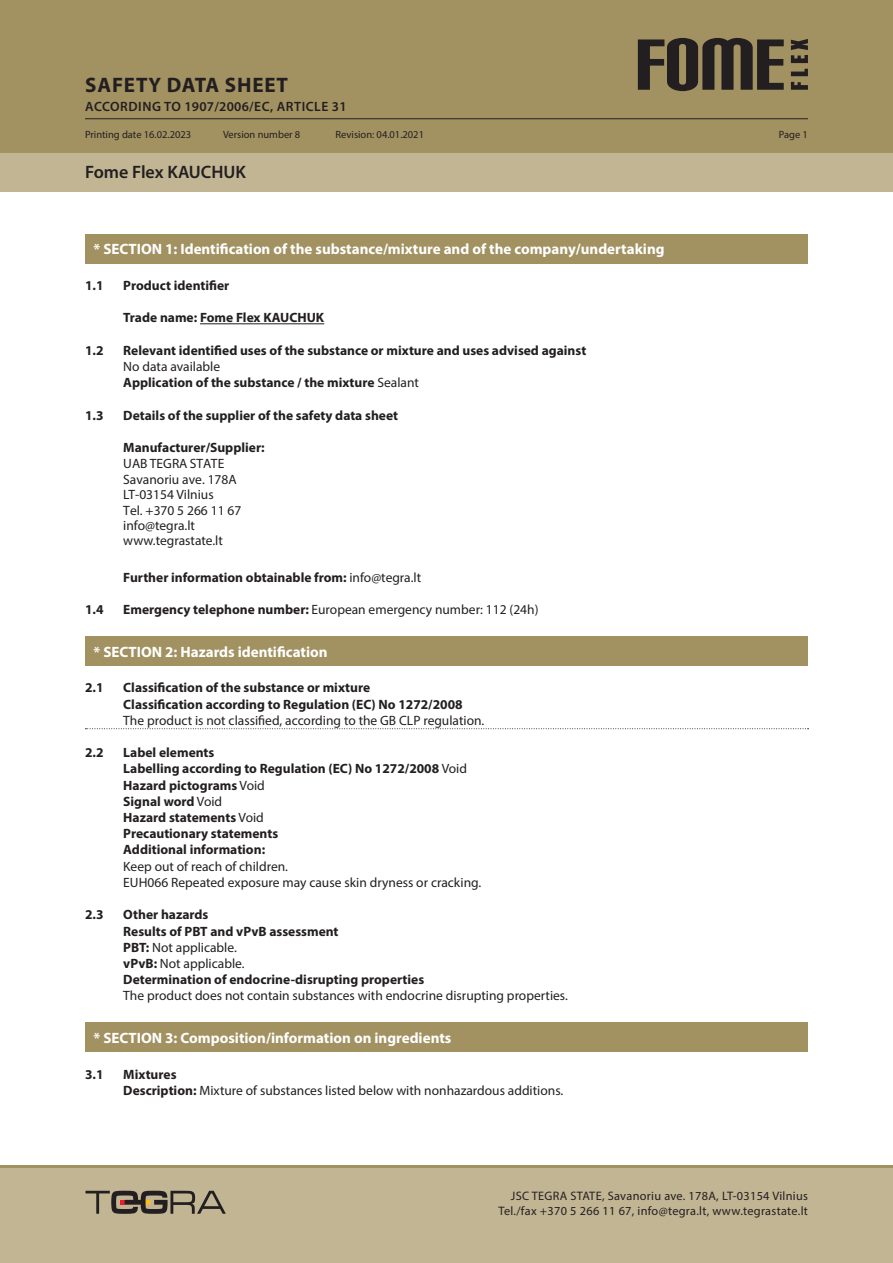
<style>
.page{position:relative;width:893px;height:1263px;background:#fff}
.page>*{position:absolute;margin:0;border:0;box-sizing:border-box;transform-origin:0 0}
.Pavadinimas{font:700 21px "Myriad Pro";letter-spacing:.04em;color:#231f20}
.t1{font:600 18px "Myriad Pro";color:#231f20}
.SECTION{font:700 15px "Myriad Pro";color:#fff}
.Tekstas_BOLD{font:700 13.5px "Myriad Pro";color:#231f20}
.Tekstas_paprastas{font:13.5px/15.6px "Myriad Pro";color:#231f20}
._1_1_Skyrius{font:700 13.5px "Myriad Pro";color:#231f20}
.Tekstas_BOLD-2{font:13.5px "Myriad Pro";color:#231f20}
._1_1_Skyrius-2{font:13.5px "Myriad Pro";color:#231f20}
.Tekstas_paprastas-2{font:700 13.5px "Myriad Pro";color:#231f20}
.Pavadinimas-2{font:600 13.5px "Myriad Pro";letter-spacing:.04em;color:#231f20}
.t2{font:12.3px/14.7px "Myriad Pro";letter-spacing:.025em;color:#231f20;text-align:right}
.Pavadinimas-3{font:10.5px "Myriad Pro";color:#231f20}
.s1{font-weight:400}
.s2{font-weight:700}
</style>
<div class="page">
<div style="left:0;top:0;width:893px;height:191px;background:#a29161"></div>
<div style="left:0;top:153px;width:893px;height:38px;background:#c2b594"></div>
<div style="left:0;top:1165px;width:893px;height:98px;background:#c2b594"></div>
<hr style="left:0;top:1165px;width:893px;height:2px;background:#a29161">
<hr style="left:85px;top:118px;width:723px;height:1px;background:#231f20">
<svg style="left:791px;top:82px;width:17px;height:8px"></svg>
<svg style="left:791px;top:69px;width:17px;height:7px"></svg>
<svg style="left:791px;top:39px;width:17px;height:24px"></svg>
<svg style="left:638px;top:38px;width:146px;height:53px"></svg>
<svg style="left:85px;top:1191px;width:141px;height:23px"></svg>
<hr style="left:200px;top:323px;width:124px;height:1px;background:#231f20">
<svg style="left:85px;top:728px;width:723px;height:1px"></svg>
<div style="left:85px;top:234px;width:723px;height:30px;background:#a29161"></div>
<div style="left:85px;top:636px;width:723px;height:30px;background:#a29161"></div>
<div style="left:85px;top:1022px;width:723px;height:30px;background:#a29161"></div>
<p class="Pavadinimas" style="left:85px;top:71px;width:204px">SAFETY DATA SHEET</p>
<p class="Pavadinimas-2" style="left:85px;top:98px;width:263px">ACCORDING TO 1907/2006/EC, ARTICLE 31</p>
<p class="Pavadinimas-3" style="left:85px;top:128px;width:108px">Printing date 16.02.2023</p>
<p class="Pavadinimas-3" style="left:223px;top:128px;width:79px">Version number 8</p>
<p class="Pavadinimas-3" style="left:336px;top:128px;width:90px">Revision: 04.01.2021</p>
<p class="Pavadinimas-3" style="left:779px;top:128px;width:31px">Page 1</p>
<h2 class="t1" style="left:85px;top:160px;width:163px">Fome Flex KAUCHUK</h2>
<p class="SECTION" style="left:94px;top:240px;width:573px">* SECTION 1: Identification of the substance/mixture and of the company/undertaking</p>
<p class="_1_1_Skyrius" style="left:85px;top:277px;width:20px">1.1</p>
<p class="_1_1_Skyrius" style="left:123px;top:277px;width:108px">Product identifier</p>
<p class="Tekstas_BOLD" style="left:123px;top:309px;width:202px">Trade name: Fome Flex KAUCHUK</p>
<p class="_1_1_Skyrius" style="left:85px;top:341px;width:20px">1.2</p>
<p class="_1_1_Skyrius" style="left:123px;top:341px;width:464px">Relevant identified uses of the substance or mixture and uses advised against</p>
<p class="Tekstas_paprastas" style="left:123px;top:358px;width:98px">No data available</p>
<p class="Tekstas_paprastas-2" style="left:123px;top:374px;width:297px">Application of the substance / the mixture <span class="s1">Sealant</span></p>
<p class="_1_1_Skyrius" style="left:85px;top:406px;width:20px">1.3</p>
<p class="_1_1_Skyrius" style="left:123px;top:406px;width:276px">Details of the supplier of the safety data sheet</p>
<p class="Tekstas_paprastas" style="left:123px;top:440px;width:143px"><span class="s2">Manufacturer/Supplier:<br></span>UAB TEGRA STATE<br>Savanoriu ave. 178A<br>LT-03154 Vilnius<br>Tel. +370 5 266 11 67 info@tegra.lt www.tegrastate.lt</p>
<p class="Tekstas_BOLD" style="left:123px;top:568px;width:299px">Further information obtainable from: <span class="s1">info@tegra.lt</span></p>
<p class="_1_1_Skyrius" style="left:85px;top:601px;width:20px">1.4</p>
<p class="_1_1_Skyrius-2" style="left:123px;top:601px;width:417px"><span class="s2">Emergency telephone number:</span> European emergency number: 112 (24h)</p>
<p class="SECTION" style="left:94px;top:642px;width:236px">* SECTION 2: Hazards identification</p>
<p class="_1_1_Skyrius" style="left:85px;top:679px;width:20px">2.1</p>
<p class="_1_1_Skyrius" style="left:123px;top:679px;width:248px">Classification of the substance or mixture</p>
<p class="Tekstas_BOLD" style="left:123px;top:695px;width:341px">Classification according to Regulation (EC) No 1272/2008</p>
<p class="Tekstas_paprastas" style="left:123px;top:712px;width:363px">The product is not classified, according to the GB CLP regulation.</p>
<p class="_1_1_Skyrius" style="left:85px;top:744px;width:20px">2.2</p>
<p class="_1_1_Skyrius" style="left:123px;top:744px;width:93px">Label elements</p>
<p class="Tekstas_BOLD" style="left:123px;top:760px;width:345px">Labelling according to Regulation (EC) No 1272/2008 <span class="s1">Void</span></p>
<p class="Tekstas_BOLD" style="left:123px;top:776px;width:143px">Hazard pictograms <span class="s1">Void</span></p>
<p class="Tekstas_BOLD" style="left:123px;top:792px;width:100px">Signal word <span class="s1">Void</span></p>
<p class="Tekstas_BOLD" style="left:123px;top:809px;width:142px">Hazard statements <span class="s1">Void</span></p>
<p class="Tekstas_BOLD" style="left:123px;top:825px;width:156px">Precautionary statements</p>
<p class="Tekstas_BOLD" style="left:123px;top:841px;width:143px">Additional information:</p>
<p class="Tekstas_BOLD-2" style="left:123px;top:858px;width:166px">Keep out of reach of children.</p>
<p class="Tekstas_BOLD-2" style="left:123px;top:874px;width:359px">EUH066 Repeated exposure may cause skin dryness or cracking.</p>
<p class="_1_1_Skyrius" style="left:85px;top:906px;width:20px">2.3</p>
<p class="_1_1_Skyrius" style="left:123px;top:906px;width:87px">Other hazards</p>
<p class="Tekstas_BOLD" style="left:123px;top:922px;width:217px">Results of PBT and vPvB assessment</p>
<p class="Tekstas_BOLD-2" style="left:123px;top:939px;width:115px"><span class="s2">PBT:</span> Not applicable.</p>
<p class="Tekstas_BOLD-2" style="left:123px;top:955px;width:123px"><span class="s2">vPvB:</span> Not applicable.</p>
<p class="Tekstas_BOLD" style="left:123px;top:971px;width:302px">Determination of endocrine-disrupting properties</p>
<p class="Tekstas_BOLD-2" style="left:123px;top:987px;width:446px">The product does not contain substances with endocrine disrupting properties.</p>
<p class="SECTION" style="left:94px;top:1028px;width:359px">* SECTION 3: Composition/information on ingredients</p>
<p class="_1_1_Skyrius" style="left:85px;top:1065px;width:20px">3.1</p>
<p class="_1_1_Skyrius" style="left:123px;top:1065px;width:55px">Mixtures</p>
<p class="Tekstas_paprastas" style="left:123px;top:1082px;width:441px"><span class="s2">Description:</span> Mixture of substances listed below with nonhazardous additions.</p>
<p class="t2" style="left:498px;top:1188px;width:311px">JSC TEGRA STATE, Savanoriu ave. 178A, LT-03154 Vilnius<br>Tel./fax +370 5 266 11 67, info@tegra.lt, www.tegrastate.lt</p>
</div>
